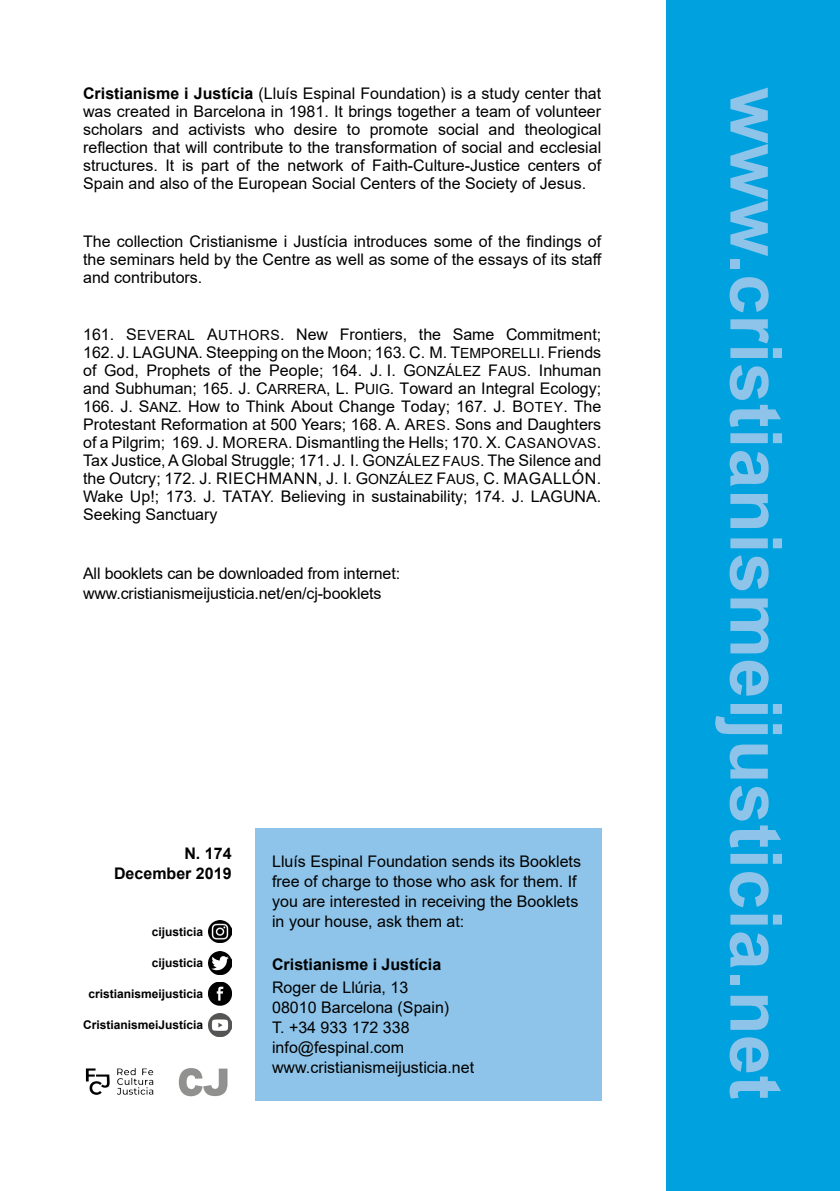
<style>
.page{position:relative;width:840px;height:1191px;background:#fff}
.page>*{position:absolute;margin:0;border:0;box-sizing:border-box;transform-origin:0 0}
.t1{font:700 72px "Arial";letter-spacing:.005em;color:#8ec4e9}
.t2{font:16px/18px "Arial";color:#000;text-align:justify}
.t3{font:700 16px "Arial";color:#000}
.t4{font:700 12px "Arial";color:#000}
.s1{font-weight:700}
.s2{font-size:14px}
</style>
<div class="page">
<div style="left:666px;top:0;width:173px;height:1191px;background:#00a1df"></div>
<div style="left:255px;top:828px;width:346px;height:272px;background:#8ec4e9"></div>
<img style="left:209px;top:951px;width:22px;height:23px">
<img style="left:209px;top:920px;width:22px;height:22px">
<img style="left:209px;top:982px;width:22px;height:23px">
<img style="left:209px;top:1013px;width:22px;height:23px">
<img style="left:85px;top:1068px;width:69px;height:27px">
<img style="left:179px;top:1068px;width:49px;height:28px">
<p class="t2" style="left:83px;top:84px;width:519px"><span class="s1">Cristianisme i Justícia</span> (Lluís Espinal Foundation) is a study center that was created in Barcelona in 1981. It brings together a team of volunteer scholars and activists who desire to promote social and theological reflection that will contribute to the transformation of social and ecclesial structures. It is part of the network of Faith-Culture-Justice centers of Spain and also of the European Social Centers of the Society of Jesus.</p>
<p class="t2" style="left:83px;top:232px;width:520px">The collection Cristianisme i Justícia introduces some of the findings of the seminars held by the Centre as well as some of the essays of its staff and contributors.</p>
<p class="t2" style="left:83px;top:326px;width:519px">161. S<span class="s2">EVERAL</span> A<span class="s2">UTHORS</span>. New Frontiers, the Same Commitment; 162. J. LAGUNA. Steepping on the Moon; 163. C. M. T<span class="s2">EMPORELLI</span>. Friends of God, Prophets of the People; 164. J. I. G<span class="s2">ONZÁLEZ</span> F<span class="s2">AUS</span>. Inhuman and Subhuman; 165. J. C<span class="s2">ARRERA</span>, L. P<span class="s2">UIG</span>. Toward an Integral Ecology; 166. J. S<span class="s2">ANZ</span>. How to Think About Change Today; 167. J. B<span class="s2">OTEY</span>. The Protestant Reformation at 500 Years; 168. A. A<span class="s2">RES</span>. Sons and Daughters of a Pilgrim; 169. J. M<span class="s2">ORERA</span>. Dismantling the Hells; 170. X. C<span class="s2">ASANOVAS</span>.<br>Tax Justice, A Global Struggle; 171. J. I. G<span class="s2">ONZÁLEZ FAUS</span>. The Silence and the Outcry; 172. J. RIECHMANN, J. I. G<span class="s2">ONZÁLEZ</span> F<span class="s2">AUS</span>, C. MAGALLÓN.<br>Wake Up!; 173. J. TATAY. Believing in sustainability; 174. J. LAGUNA.<br>Seeking Sanctuary</p>
<p class="t2" style="left:83px;top:564px;width:318px;line-height:19.2px">All booklets can be downloaded from internet: www.cristianismeijusticia.net/en/cj-booklets</p>
<p class="t3" style="left:184px;top:842px;width:49px">N. 174</p>
<p class="t3" style="left:114px;top:861px;width:119px">December 2019</p>
<p class="t2" style="left:272px;top:851px;width:310px;line-height:20px;text-align:left">Lluís Espinal Foundation sends its Booklets free of charge to those who ask for them. If you are interested in receiving the Booklets in your house, ask them at:</p>
<p class="t3" style="left:272px;top:953px;width:170px">Cristianisme i Justícia</p>
<p class="t2" style="left:272px;top:978px;width:138px">Roger de Llúria, 13</p>
<p class="t2" style="left:272px;top:998px;width:178px">08010 Barcelona (Spain)</p>
<p class="t2" style="left:272px;top:1018px;width:139px">T. +34 933 172 338</p>
<p class="t2" style="left:272px;top:1038px;width:133px">info@fespinal.com</p>
<p class="t2" style="left:272px;top:1058px;width:203px">www.cristianismeijusticia.net</p>
<p class="t4" style="left:152px;top:923px;width:53px">cijusticia</p>
<p class="t4" style="left:152px;top:954px;width:53px">cijusticia</p>
<p class="t4" style="left:88px;top:985px;width:116px">cristianismeijusticia</p>
<p class="t4" style="left:83px;top:1016px;width:122px">CristianismeiJustícia</p>
<p class="t1" style="left:806px;top:87px;width:1013px;rotate:90deg">www.cristianismeijusticia.net</p>
</div>
